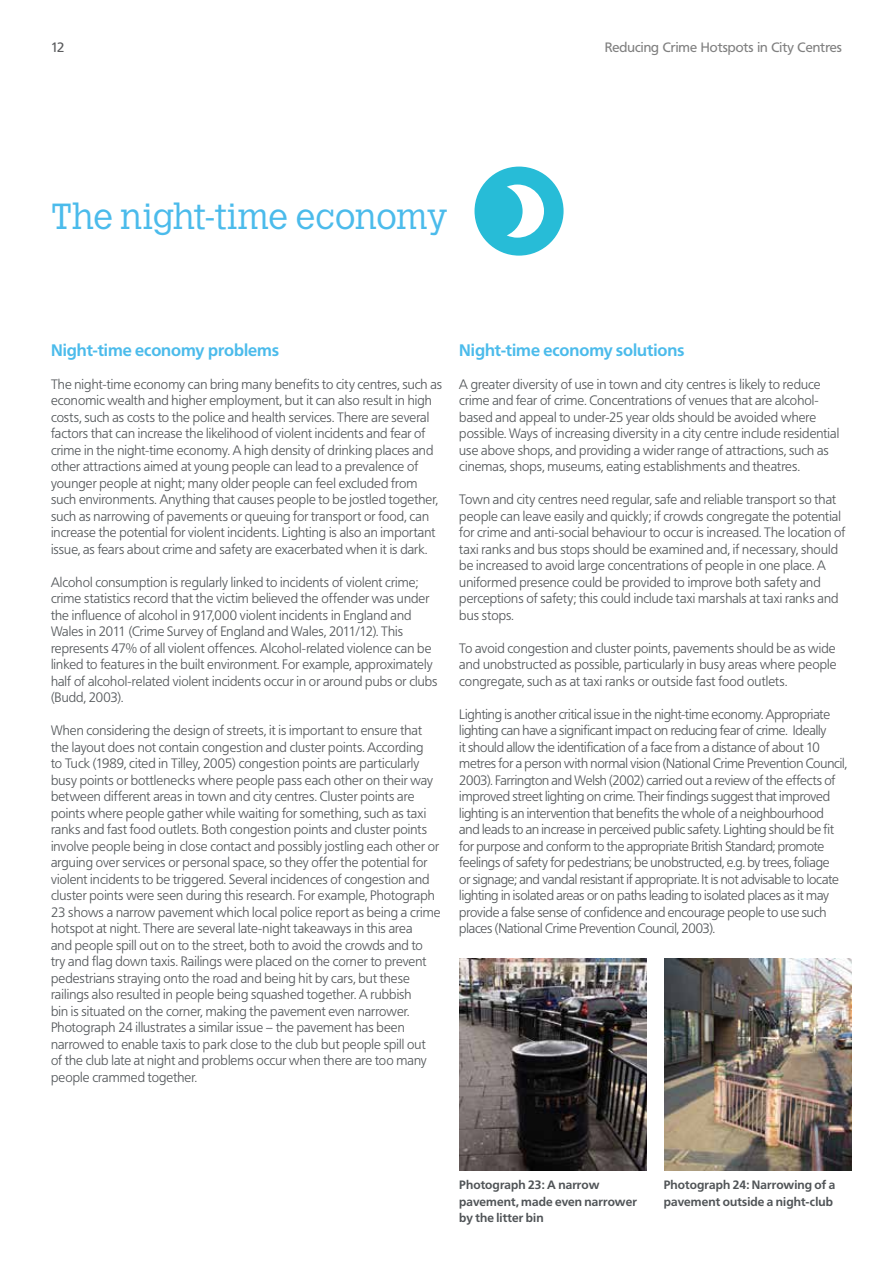
<style>
.page{position:relative;width:893px;height:1263px;background:#fff}
.page>*{position:absolute;margin:0;border:0;box-sizing:border-box;transform-origin:0 0}
.t1{font:300 36px "Calvert";letter-spacing:-.015em;color:#4bbbeb}
.t2{font:700 16.5px "Frutiger BQ";color:#4bbbeb}
.t3{font:300 13.5px/16.5px "Frutiger BQ";letter-spacing:.005em;color:#505457}
.t4{font:13.5px "Frutiger BQ";color:#808080}
.t5{font:13.5px "Frutiger BQ";color:#58595b}
.t6{font:700 12px/16.5px "Frutiger BQ";letter-spacing:.01em;color:#505457}
</style>
<div class="page">
<img style="left:459px;top:958px;width:187px;height:213px">
<img style="left:664px;top:958px;width:187px;height:213px">
<div style="left:474px;top:167px;width:90px;height:89px;background:#27bcd7;border-radius:50%"></div>
<svg style="left:507px;top:185px;width:37px;height:53px"></svg>
<p class="t5" style="left:51px;top:40px;width:15px">12</p>
<p class="t4" style="left:605px;top:40px;width:239px">Reducing Crime Hotspots in City Centres</p>
<h1 class="t1" style="left:51px;top:196px;width:398px">The night-time economy</h1>
<p class="t2" style="left:51px;top:340px;width:229px">Night-time economy problems</p>
<p class="t3" style="left:51px;top:376px;width:393px">The night-time economy can bring many benefits to city centres, such as economic wealth and higher employment, but it can also result in high costs, such as costs to the police and health services. There are several factors that can increase the likelihood of violent incidents and fear of crime in the night-time economy. A high density of drinking places and other attractions aimed at young people can lead to a prevalence of younger people at night; many older people can feel excluded from such environments. Anything that causes people to be jostled together, such as narrowing of pavements or queuing for transport or food, can increase the potential for violent incidents. Lighting is also an important issue, as fears about crime and safety are exacerbated when it is dark.</p>
<p class="t3" style="left:51px;top:574px;width:388px">Alcohol consumption is regularly linked to incidents of violent crime; crime statistics record that the victim believed the offender was under the influence of alcohol in 917,000 violent incidents in England and Wales in 2011 (Crime Survey of England and Wales, 2011/12). This represents 47% of all violent offences. Alcohol-related violence can be linked to features in the built environment. For example, approximately half of alcohol-related violent incidents occur in or around pubs or clubs (Budd, 2003).</p>
<p class="t3" style="left:51px;top:723px;width:391px">When considering the design of streets, it is important to ensure that the layout does not contain congestion and cluster points. According<br>to Tuck (1989, cited in Tilley, 2005) congestion points are particularly busy points or bottlenecks where people pass each other on their way between different areas in town and city centres. Cluster points are points where people gather while waiting for something, such as taxi ranks and fast food outlets. Both congestion points and cluster points involve people being in close contact and possibly jostling each other or arguing over services or personal space, so they offer the potential for violent incidents to be triggered. Several incidences of congestion and cluster points were seen during this research. For example, Photograph 23 shows a narrow pavement which local police report as being a crime hotspot at night. There are several late-night takeaways in this area<br>and people spill out on to the street, both to avoid the crowds and to try and flag down taxis. Railings were placed on the corner to prevent pedestrians straying onto the road and being hit by cars, but these railings also resulted in people being squashed together. A rubbish<br>bin is situated on the corner, making the pavement even narrower.<br>Photograph 24 illustrates a similar issue – the pavement has been narrowed to enable taxis to park close to the club but people spill out<br>of the club late at night and problems occur when there are too many people crammed together.</p>
<p class="t2" style="left:459px;top:340px;width:227px">Night-time economy solutions</p>
<p class="t3" style="left:459px;top:376px;width:381px">A greater diversity of use in town and city centres is likely to reduce crime and fear of crime. Concentrations of venues that are alcohol&shy;based and appeal to under-25 year olds should be avoided where possible. Ways of increasing diversity in a city centre include residential use above shops, and providing a wider range of attractions, such as cinemas, shops, museums, eating establishments and theatres.</p>
<p class="t3" style="left:459px;top:492px;width:388px">Town and city centres need regular, safe and reliable transport so that people can leave easily and quickly; if crowds congregate the potential for crime and anti-social behaviour to occur is increased. The location of taxi ranks and bus stops should be examined and, if necessary, should be increased to avoid large concentrations of people in one place. A uniformed presence could be provided to improve both safety and perceptions of safety; this could include taxi marshals at taxi ranks and bus stops.</p>
<p class="t3" style="left:459px;top:640px;width:379px;text-align:justify">To avoid congestion and cluster points, pavements should be as wide and unobstructed as possible, particularly in busy areas where people congregate, such as at taxi ranks or outside fast food outlets.</p>
<p class="t3" style="left:459px;top:706px;width:389px">Lighting is another critical issue in the night-time economy. Appropriate lighting can have a significant impact on reducing fear of crime. Ideally<br>it should allow the identification of a face from a distance of about 10 metres for a person with normal vision (National Crime Prevention Council, 2003). Farrington and Welsh (2002) carried out a review of the effects of improved street lighting on crime. Their findings suggest that improved lighting is an intervention that benefits the whole of a neighbourhood and leads to an increase in perceived public safety. Lighting should be fit for purpose and conform to the appropriate British Standard; promote feelings of safety for pedestrians; be unobstructed, e.g. by trees, foliage<br>or signage; and vandal resistant if appropriate. It is not advisable to locate lighting in isolated areas or on paths leading to isolated places as it may provide a false sense of confidence and encourage people to use such places (National Crime Prevention Council, 2003).</p>
<p class="t6" style="left:459px;top:1177px;width:179px">Photograph 23: A narrow pavement, made even narrower by the litter bin</p>
<p class="t6" style="left:664px;top:1177px;width:173px">Photograph 24: Narrowing of a pavement outside a night-club</p>
</div>
